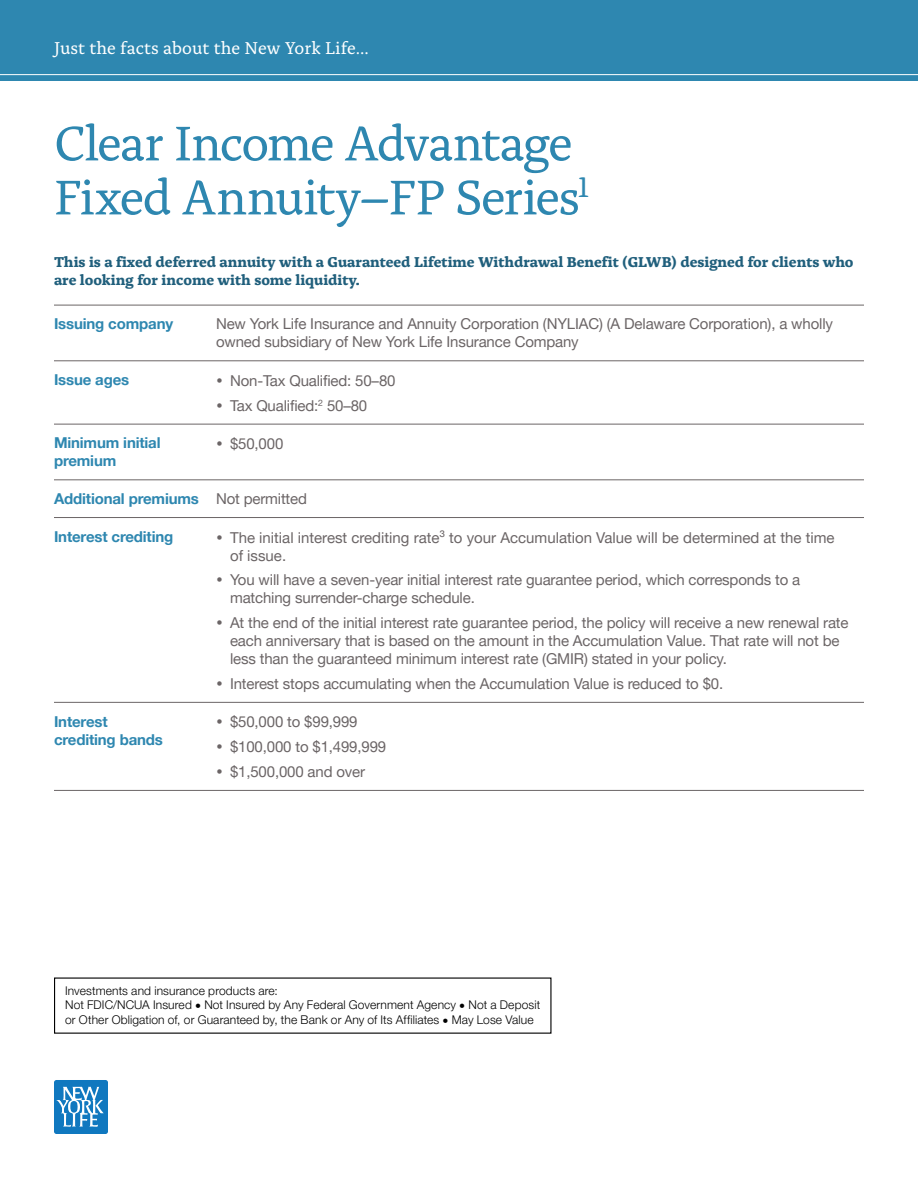
<style>
.page{position:relative;width:918px;height:1188px;background:#fff}
.page>*{position:absolute;margin:0;border:0;box-sizing:border-box;transform-origin:0 0}
.alda_36_38{font:51px/54px "Alda Pro";letter-spacing:-.035em;color:#2e87b0}
.t1{font:18px "Alda Pro";color:#fff}
.helvetica_neue_10_12{font:15px/18px "Helvetica Neue LT Pro";letter-spacing:-.01em;color:#6b6566}
.alda_10_12_bold{font:700 15px/18px "Alda Pro";color:#205f7c}
.helvetica_neue_10_12-2{font:700 15px/18px "Helvetica Neue LT Pro";letter-spacing:-.01em;color:#2e87b0}
.t2{font:300 12px/13.8px "Helvetica Neue LT Pro";letter-spacing:.01em;color:#000}
</style>
<div class="page">
<div style="left:54px;top:1080px;width:54px;height:54px;background:#1078bf;border-radius:3px"></div>
<svg style="left:56px;top:1087px;width:48px;height:40px"></svg>
<div style="left:0;top:0;width:918px;height:81px;background:#2e87b0"></div>
<hr style="left:0;top:74px;width:918px;height:1px;background:#fff">
<hr style="left:54px;top:305px;width:162px;height:1px;background:#6b6566">
<hr style="left:216px;top:305px;width:648px;height:1px;background:#6b6566">
<hr style="left:54px;top:360px;width:162px;height:1px;background:#6b6566">
<hr style="left:216px;top:360px;width:648px;height:1px;background:#6b6566">
<hr style="left:54px;top:424px;width:162px;height:1px;background:#6b6566">
<hr style="left:216px;top:424px;width:648px;height:1px;background:#6b6566">
<hr style="left:54px;top:479px;width:162px;height:1px;background:#6b6566">
<hr style="left:216px;top:479px;width:648px;height:1px;background:#6b6566">
<hr style="left:54px;top:517px;width:162px;height:1px;background:#6b6566">
<hr style="left:216px;top:517px;width:648px;height:1px;background:#6b6566">
<hr style="left:54px;top:702px;width:162px;height:1px;background:#6b6566">
<hr style="left:216px;top:702px;width:648px;height:1px;background:#6b6566">
<hr style="left:54px;top:790px;width:162px;height:1px;background:#6b6566">
<hr style="left:216px;top:790px;width:648px;height:1px;background:#6b6566">
<p class="t1" style="left:54px;top:35px;width:316px">Just the facts about the New York Life...</p>
<p class="alda_36_38" style="left:54px;top:112px;width:537px">Clear Income Advantage<br>Fixed Annuity–FP Series<sup>1</sup></p>
<p class="alda_10_12_bold" style="left:54px;top:251px;width:801px">This is a fixed deferred annuity with a Guaranteed Lifetime Withdrawal Benefit (GLWB) designed for clients who are looking for income with some liquidity.</p>
<p class="helvetica_neue_10_12-2" style="left:54px;top:315px;width:121px">Issuing company</p>
<p class="helvetica_neue_10_12" style="left:216px;top:315px;width:619px">New York Life Insurance and Annuity Corporation (NYLIAC) (A Delaware Corporation), a wholly owned subsidiary of New York Life Insurance Company</p>
<p class="helvetica_neue_10_12-2" style="left:54px;top:370px;width:77px">Issue ages</p>
<p class="helvetica_neue_10_12" style="left:216px;top:371px;width:181px">• Non-Tax Qualified: 50–80</p>
<p class="helvetica_neue_10_12" style="left:216px;top:396px;width:153px">• Tax Qualified:<sup>2</sup> 50–80</p>
<p class="helvetica_neue_10_12-2" style="left:54px;top:434px;width:108px">Minimum initial premium</p>
<p class="helvetica_neue_10_12" style="left:216px;top:434px;width:69px">• $50,000</p>
<p class="helvetica_neue_10_12-2" style="left:54px;top:489px;width:146px">Additional premiums</p>
<p class="helvetica_neue_10_12" style="left:216px;top:489px;width:93px">Not permitted</p>
<p class="helvetica_neue_10_12-2" style="left:54px;top:527px;width:121px">Interest crediting</p>
<p class="helvetica_neue_10_12" style="left:230px;top:528px;width:606px;text-indent:-14px">• The initial interest crediting rate³ to your Accumulation Value will be determined at the time of issue.</p>
<p class="helvetica_neue_10_12" style="left:230px;top:571px;width:572px;text-indent:-14px">• You will have a seven-year initial interest rate guarantee period, which corresponds to a matching surrender-charge schedule.</p>
<p class="helvetica_neue_10_12" style="left:230px;top:613px;width:620px;text-indent:-14px">• At the end of the initial interest rate guarantee period, the policy will receive a new renewal rate each anniversary that is based on the amount in the Accumulation Value. That rate will not be less than the guaranteed minimum interest rate (GMIR) stated in your policy.</p>
<p class="helvetica_neue_10_12" style="left:216px;top:674px;width:509px">• Interest stops accumulating when the Accumulation Value is reduced to $0.</p>
<p class="helvetica_neue_10_12-2" style="left:54px;top:712px;width:110px">Interest crediting bands</p>
<p class="helvetica_neue_10_12" style="left:216px;top:713px;width:143px">• $50,000 to $99,999</p>
<p class="helvetica_neue_10_12" style="left:216px;top:737px;width:172px">• $100,000 to $1,499,999</p>
<p class="helvetica_neue_10_12" style="left:216px;top:762px;width:151px">• $1,500,000 and over</p>
<p class="t2" style="left:65px;top:983px;width:477px">Investments and insurance products are:<br>Not FDIC/NCUA Insured • Not Insured by Any Federal Government Agency • Not a Deposit</p>
<p class="t2" style="left:65px;top:1012px;width:470px">or Other Obligation of, or Guaranteed by, the Bank or Any of Its Affiliates • May Lose Value</p>
</div>
